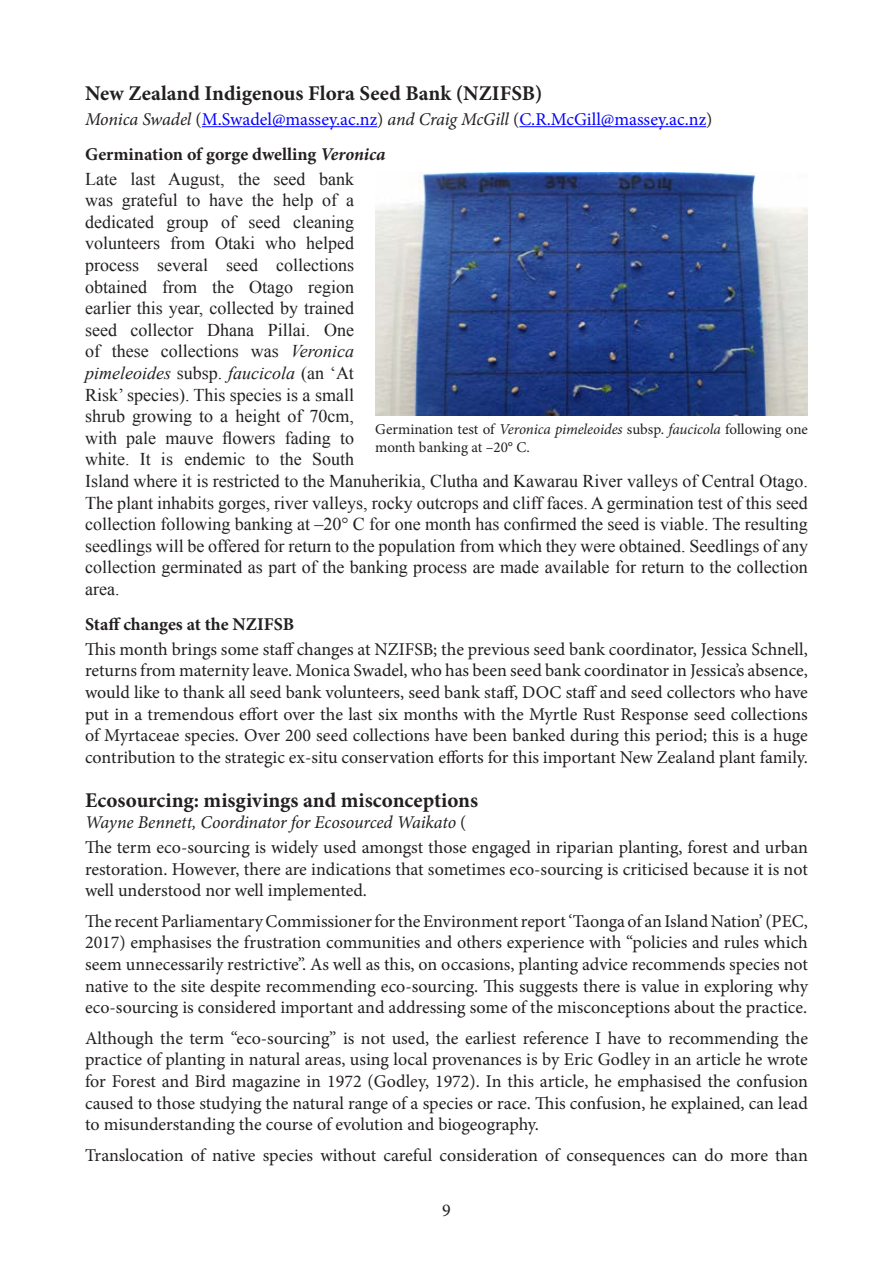
<style>
.page{position:relative;width:893px;height:1263px;background:#fff}
.page>*{position:absolute;margin:0;border:0;box-sizing:border-box;transform-origin:0 0}
.Heading_1_Newsletter{font:700 21px "Minion Pro";color:#231f20}
.Normal_Newsletter_bo{font:18px/21.6px "Minion Pro";color:#231f20;text-align:justify}
.Normal_Newsletter_bo-2{font:18px/21.6px "Times New Roman";color:#231f20}
.Normal_Newsletter_bo-3{font:18px "Minion Pro";color:#0600ff}
.Heading_3{font:700 18px "Minion Pro";color:#231f20}
.Author_source{font:italic 18px "Minion Pro";letter-spacing:-.01em;color:#231f20}
.t1{font:15px/18px "Minion Pro";letter-spacing:-.005em;color:#231f20}
.s1{font-style:italic;color:#231f20}
.s2{color:#231f20}
.s3{font-style:italic}
.s4{font-style:normal}
</style>
<div class="page">
<hr style="left:202px;top:126px;width:175px;height:1px;background:#00f">
<hr style="left:519px;top:126px;width:187px;height:1px;background:#00f">
<img style="left:375px;top:172px;width:433px;height:244px">
<p class="Heading_1_Newsletter" style="left:85px;top:79px;width:459px">New Zealand Indigenous Flora Seed Bank (NZIFSB)</p>
<p class="Normal_Newsletter_bo-3" style="left:85px;top:107px;width:629px"><span class="s1">Monica Swadel</span> <span class="s2">(</span>M.Swadel@massey.ac.nz<span class="s2">)</span> <span class="s1">and Craig McGill</span> <span class="s2">(</span>C.R.McGill@massey.ac.nz<span class="s2">)</span></p>
<p class="Heading_3" style="left:85px;top:142px;width:302px">Germination of gorge dwelling <span class="s3">Veronica</span></p>
<p class="Normal_Newsletter_bo-2" style="left:85px;top:168px;width:724px">Late last August, the seed bank<br>was grateful to have the help of a<br>dedicated group of seed cleaning<br>volunteers from Otaki who helped<br>process several seed collections<br>obtained from the Otago region<br>earlier this year, collected by trained<br>seed collector Dhana Pillai. One<br>of these collections was <span class="s3">Veronica<br>pimeleoides</span> subsp. <span class="s3">faucicola</span> (an ‘At<br>Risk’ species). This species is a small<br>shrub growing to a height of 70cm,<br>with pale mauve flowers fading to<br>white. It is endemic to the South<br>Island where it is restricted to the Manuherikia, Clutha and Kawarau River valleys of Central Otago.<br>The plant inhabits gorges, river valleys, rocky outcrops and cliff faces. A germination test of this seed collection following banking at –20° C for one month has confirmed the seed is viable. The resulting seedlings will be offered for return to the population from which they were obtained. Seedlings of any collection germinated as part of the banking process are made available for return to the collection area.</p>
<p class="Heading_3" style="left:85px;top:612px;width:211px">Staff changes at the NZIFSB</p>
<p class="Normal_Newsletter_bo" style="left:85px;top:638px;width:724px">This month brings some staff changes at NZIFSB; the previous seed bank coordinator, Jessica Schnell, returns from maternity leave. Monica Swadel, who has been seed bank coordinator in Jessica’s absence, would like to thank all seed bank volunteers, seed bank staff, DOC staff and seed collectors who have put in a tremendous effort over the last six months with the Myrtle Rust Response seed collections of Myrtaceae species. Over 200 seed collections have been banked during this period; this is a huge contribution to the strategic ex-situ conservation efforts for this important New Zealand plant family.</p>
<p class="Heading_1_Newsletter" style="left:85px;top:785px;width:395px">Ecosourcing: misgivings and misconceptions</p>
<p class="Author_source" style="left:85px;top:810px;width:383px">Wayne Bennett, Coordinator for Ecosourced Waikato <span class="s4">(</span></p>
<p class="Normal_Newsletter_bo" style="left:85px;top:836px;width:724px">The term eco-sourcing is widely used amongst those engaged in riparian planting, forest and urban restoration. However, there are indications that sometimes eco-sourcing is criticised because it is not well understood nor well implemented.</p>
<p class="Normal_Newsletter_bo" style="left:85px;top:910px;width:724px">The recent Parliamentary Commissioner for the Environment report ‘Taonga of an Island Nation’ (PEC, 2017) emphasises the frustration communities and others experience with “policies and rules which seem unnecessarily restrictive”. As well as this, on occasions, planting advice recommends species not native to the site despite recommending eco-sourcing. This suggests there is value in exploring why eco-sourcing is considered important and addressing some of the misconceptions about the practice.</p>
<p class="Normal_Newsletter_bo" style="left:85px;top:1027px;width:724px">Although the term “eco-sourcing” is not used, the earliest reference I have to recommending the practice of planting in natural areas, using local provenances is by Eric Godley in an article he wrote for Forest and Bird magazine in 1972 (Godley, 1972). In this article, he emphasised the confusion caused to those studying the natural range of a species or race. This confusion, he explained, can lead to misunderstanding the course of evolution and biogeography.</p>
<p class="Normal_Newsletter_bo" style="left:85px;top:1144px;width:724px">Translocation of native species without careful consideration of consequences can do more than</p>
<p class="t1" style="left:375px;top:420px;width:434px">Germination test of <span class="s3">Veronica pimeleoides</span> subsp. <span class="s3">faucicola</span> following one month banking at –20° C.</p>
<p class="Normal_Newsletter_bo" style="left:442px;top:1199px;width:10px">9</p>
</div>
